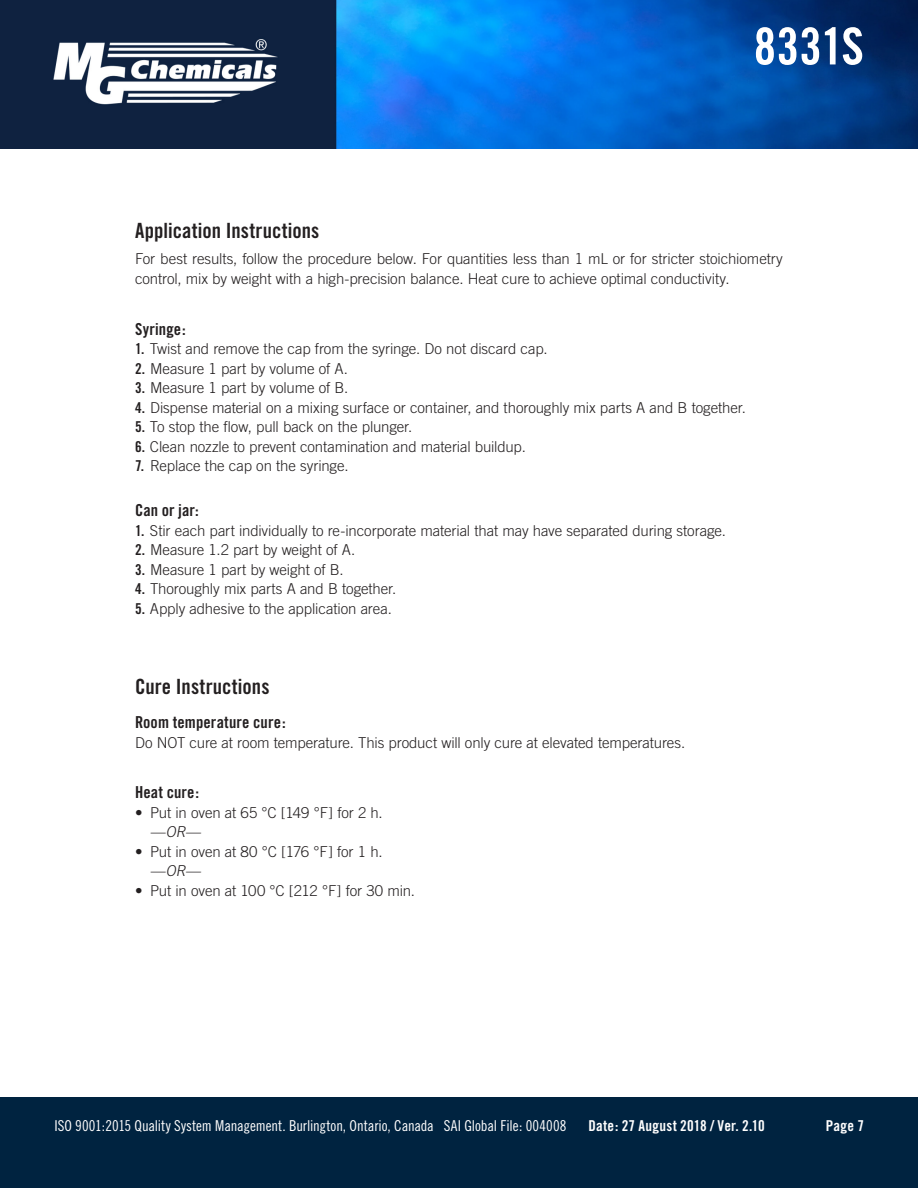
<style>
.page{position:relative;width:918px;height:1188px;background:#fff}
.page>*{position:absolute;margin:0;border:0;box-sizing:border-box;transform-origin:0 0}
.t1{font:51px "Trade Gothic Bold Cond Twenty";letter-spacing:-.01em;color:#fff}
.t2{font:21px "Trade Gothic Bold Cond Twenty";letter-spacing:.005em;color:#231f20}
.t3{font:16.5px "Trade Gothic Bold Cond Twenty";letter-spacing:.005em;color:#231f20}
.t4{font:300 15px/19.5px "Trade Gothic";letter-spacing:-.005em;color:#231f20}
.t5{font:15px "Trade Gothic Cond Eighteen";letter-spacing:-.005em;color:#fff}
.t6{font:15px "Trade Gothic Bold Cond Twenty";letter-spacing:.015em;color:#fff}
.t7{font:italic 300 15px "Trade Gothic";color:#231f20}
.s1{font-family:"Trade Gothic Bold Cond Twenty";font-weight:400}
</style>
<div class="page">
<img style="left:0;top:0;width:918px;height:149px">
<div style="left:0;top:1097px;width:918px;height:91px;background:#002340"></div>
<h1 class="t1" style="left:754px;top:15px;width:112px">8331S</h1>
<h2 class="t2" style="left:135px;top:218px;width:186px">Application Instructions</h2>
<p class="t4" style="left:135px;top:249px;width:649px">For best results, follow the procedure below. For quantities less than 1 mL or for stricter stoichiometry control, mix by weight with a high-precision balance. Heat cure to achieve optimal conductivity.</p>
<p class="t3" style="left:135px;top:319px;width:52px">Syringe:</p>
<p class="t4" style="left:135px;top:339px;width:414px"><span class="s1">1.</span> Twist and remove the cap from the syringe. Do not discard cap.</p>
<p class="t4" style="left:135px;top:358px;width:215px"><span class="s1">2.</span> Measure 1 part by volume of A.</p>
<p class="t4" style="left:135px;top:378px;width:215px"><span class="s1">3.</span> Measure 1 part by volume of B.</p>
<p class="t4" style="left:135px;top:397px;width:612px"><span class="s1">4.</span> Dispense material on a mixing surface or container, and thoroughly mix parts A and B together.</p>
<p class="t4" style="left:135px;top:417px;width:279px"><span class="s1">5.</span> To stop the flow, pull back on the plunger.</p>
<p class="t4" style="left:135px;top:436px;width:392px"><span class="s1">6.</span> Clean nozzle to prevent contamination and material buildup.</p>
<p class="t4" style="left:135px;top:456px;width:215px"><span class="s1">7.</span> Replace the cap on the syringe.</p>
<p class="t3" style="left:135px;top:500px;width:65px">Can or jar:</p>
<p class="t4" style="left:135px;top:520px;width:592px"><span class="s1">1.</span> Stir each part individually to re-incorporate material that may have separated during storage.</p>
<p class="t4" style="left:135px;top:540px;width:222px"><span class="s1">2.</span> Measure 1.2 part by weight of A.</p>
<p class="t4" style="left:135px;top:559px;width:210px"><span class="s1">3.</span> Measure 1 part by weight of B.</p>
<p class="t4" style="left:135px;top:579px;width:263px"><span class="s1">4.</span> Thoroughly mix parts A and B together.</p>
<p class="t4" style="left:135px;top:598px;width:258px"><span class="s1">5.</span> Apply adhesive to the application area.</p>
<h2 class="t2" style="left:135px;top:674px;width:136px">Cure Instructions</h2>
<p class="t3" style="left:135px;top:712px;width:152px">Room temperature cure:</p>
<p class="t4" style="left:135px;top:732px;width:552px">Do NOT cure at room temperature. This product will only cure at elevated temperatures.</p>
<p class="t3" style="left:135px;top:782px;width:66px">Heat cure:</p>
<p class="t4" style="left:135px;top:803px;width:249px">• Put in oven at 65 °C [149 °F] for 2 h.</p>
<p class="t7" style="left:150px;top:823px;width:55px">—OR—</p>
<p class="t4" style="left:135px;top:842px;width:249px">• Put in oven at 80 °C [176 °F] for 1 h.</p>
<p class="t7" style="left:150px;top:862px;width:55px">—OR—</p>
<p class="t4" style="left:135px;top:881px;width:282px">• Put in oven at 100 °C [212 °F] for 30 min.</p>
<p class="t5" style="left:54px;top:1117px;width:514px">ISO 9001:2015 Quality System Management. Burlington, Ontario, Canada SAI Global File: 004008</p>
<p class="t6" style="left:588px;top:1117px;width:178px">Date: 27 August 2018 / Ver. 2.10</p>
<p class="t6" style="left:826px;top:1116px;width:40px">Page 7</p>
</div>
